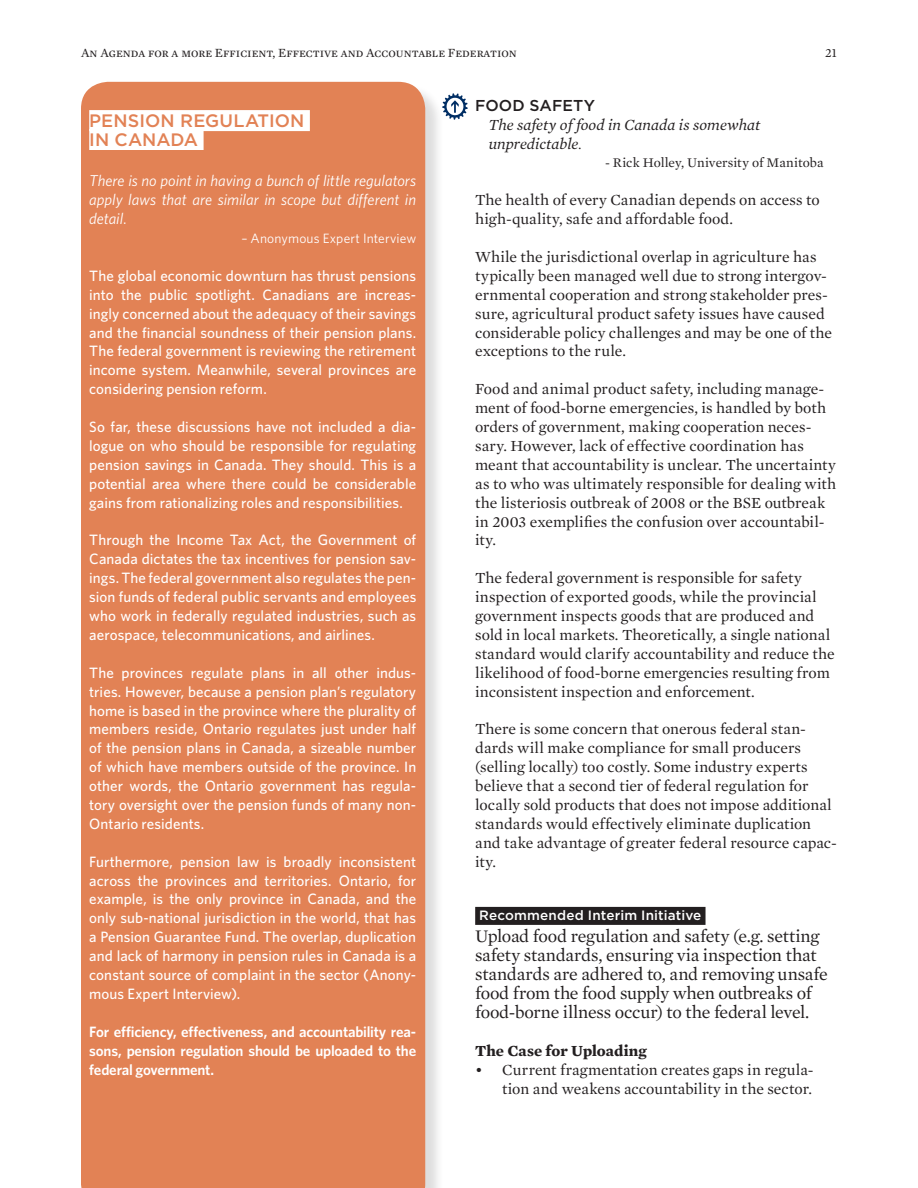
<style>
.page{position:relative;width:918px;height:1188px;background:#fff}
.page>*{position:absolute;margin:0;border:0;box-sizing:border-box;transform-origin:0 0}
.t1{font:18px/18.9px "Mercury Text G1 Roman";letter-spacing:-.015em;color:#231f20}
.t2{font:500 18px "Gotham HTF";color:#e28255}
.t3{font:15.75px/18.9px "Mercury Text G1 Roman";color:#231f20}
.t4{font:italic 15.75px/18.9px "Whitney";color:#fff;text-align:justify}
.t5{font:italic 15.75px/18.9px "Mercury Text G1";color:#231f20}
.t6{font:700 15.75px "Mercury Text G1";color:#231f20}
.t7{font:500 15.75px "Gotham HTF";color:#231f20}
.t8{font:500 15px/18.9px "Whitney HTF";letter-spacing:.005em;color:#fff;text-align:justify}
.t9{font:600 15px/18.9px "Whitney";letter-spacing:-.015em;color:#fff;text-align:justify}
.t10{font:13.5px "Mercury Text G1 Roman";color:#231f20}
.t11{font:500 13.5px "Gotham HTF";letter-spacing:.01em;color:#fff}
.t12{font:13.5px "Whitney";letter-spacing:.01em;color:#fff}
.t13{font:12.75px "Mercury Text G1 Roman SC";color:#231f20}
.s1{font-style:normal}
.s2{font-size:13.5px}
</style>
<div class="page">
<div style="left:83px;top:83px;width:361px;height:1105px;background:#231f20;opacity:.15"></div>
<div style="left:81px;top:82px;width:344px;height:1106px;background:#e28255"></div>
<div style="left:89px;top:110px;width:221px;height:21px;background:#fff"></div>
<div style="left:89px;top:129px;width:115px;height:21px;background:#fff"></div>
<svg style="left:442px;top:93px;width:26px;height:27px"></svg>
<div style="left:475px;top:907px;width:231px;height:18px;background:#231f20"></div>
<p class="t13" style="left:81px;top:45px;width:437px">An Agenda for a more Efficient, Effective and Accountable Federation</p>
<p class="t13" style="left:825px;top:45px;width:13px">21</p>
<p class="t2" style="left:89px;top:110px;width:62px">PENSION</p>
<p class="t2" style="left:180px;top:110px;width:14px">REGUL</p>
<p class="t2" style="left:245px;top:110px;width:25px">ATION</p>
<p class="t2" style="left:89px;top:129px;width:110px">IN CANADA</p>
<p class="t4" style="left:89px;top:171px;width:328px">There is no point in having a bunch of little regulators apply laws that are similar in scope but different in detail<span class="s1">.</span></p>
<p class="t12" style="left:241px;top:230px;width:176px">– Anonymous Expert Interview</p>
<p class="t8" style="left:89px;top:266px;width:329px">The global economic downturn has thrust pensions into the public spotlight. Canadians are increas&shy;ingly concerned about the adequacy of their savings and the financial soundness of their pension plans.<br>The federal government is reviewing the retirement income system. Meanwhile, several provinces are considering pension reform.</p>
<p class="t8" style="left:89px;top:417px;width:329px">So far, these discussions have not included a dia&shy;logue on who should be responsible for regulating pension savings in Canada. They should. This is a potential area where there could be considerable gains from rationalizing roles and responsibilities.</p>
<p class="t8" style="left:89px;top:530px;width:329px">Through the Income Tax Act, the Government of Canada dictates the tax incentives for pension sav&shy;ings. The federal government also regulates the pen&shy;sion funds of federal public servants and employees who work in federally regulated industries, such as aerospace, telecommunications, and airlines.</p>
<p class="t8" style="left:89px;top:663px;width:329px">The provinces regulate plans in all other indus&shy;tries. However, because a pension plan’s regulatory home is based in the province where the plurality of members reside, Ontario regulates just under half of the pension plans in Canada, a sizeable number of which have members outside of the province. In other words, the Ontario government has regula&shy;tory oversight over the pension funds of many non-Ontario residents.</p>
<p class="t8" style="left:89px;top:852px;width:329px">Furthermore, pension law is broadly inconsistent across the provinces and territories. Ontario, for example, is the only province in Canada, and the only sub-national jurisdiction in the world, that has a Pension Guarantee Fund. The overlap, duplication and lack of harmony in pension rules in Canada is a constant source of complaint in the sector (Anony&shy;mous Expert Interview).</p>
<p class="t9" style="left:89px;top:1022px;width:329px">For efficiency, effectiveness, and accountability rea&shy;sons, pension regulation should be uploaded to the federal government.</p>
<p class="t7" style="left:475px;top:96px;width:120px">Food Safety</p>
<p class="t5" style="left:489px;top:115px;width:273px">The safety of food in Canada is somewhat unpredictable<span class="s2">.</span></p>
<p class="t10" style="left:605px;top:155px;width:220px">- Rick Holley, University of Manitoba</p>
<p class="t3" style="left:475px;top:191px;width:346px">The health of every Canadian depends on access to high-quality, safe and affordable food.</p>
<p class="t3" style="left:475px;top:247px;width:358px">While the jurisdictional overlap in agriculture has typically been managed well due to strong intergov&shy;ernmental cooperation and strong stakeholder pres&shy;sure, agricultural product safety issues have caused considerable policy challenges and may be one of the exceptions to the rule.</p>
<p class="t3" style="left:475px;top:380px;width:363px">Food and animal product safety, including manage&shy;ment of food-borne emergencies, is handled by both orders of government, making cooperation neces&shy;sary. However, lack of effective coordination has meant that accountability is unclear. The uncertainty as to who was ultimately responsible for dealing with the listeriosis outbreak of 2008 or the BSE outbreak in 2003 exemplifies the confusion over accountabil&shy;ity.</p>
<p class="t3" style="left:475px;top:569px;width:361px">The federal government is responsible for safety inspection of exported goods, while the provincial government inspects goods that are produced and sold in local markets. Theoretically, a single national standard would clarify accountability and reduce the likelihood of food-borne emergencies resulting from inconsistent inspection and enforcement.</p>
<p class="t3" style="left:475px;top:720px;width:363px">There is some concern that onerous federal stan&shy;dards will make compliance for small producers (selling locally) too costly. Some industry experts believe that a second tier of federal regulation for locally sold products that does not impose additional standards would effectively eliminate duplication and take advantage of greater federal resource capac&shy;ity.</p>
<p class="t11" style="left:479px;top:908px;width:224px">Recommended I nterim I nitiative</p>
<p class="t1" style="left:475px;top:927px;width:354px">Upload food regulation and safety (e.g. setting safety standards, ensuring via inspection that standards are adhered to, and removing unsafe food from the food supply when outbreaks of food-borne illness occur) to the federal level.</p>
<p class="t6" style="left:475px;top:1041px;width:173px">The Case for Uploading</p>
<p class="t3" style="left:475px;top:1060px;width:340px;text-align:right">• Current fragmentation creates gaps in regula&shy;tion and weakens accountability in the sector.</p>
</div>
